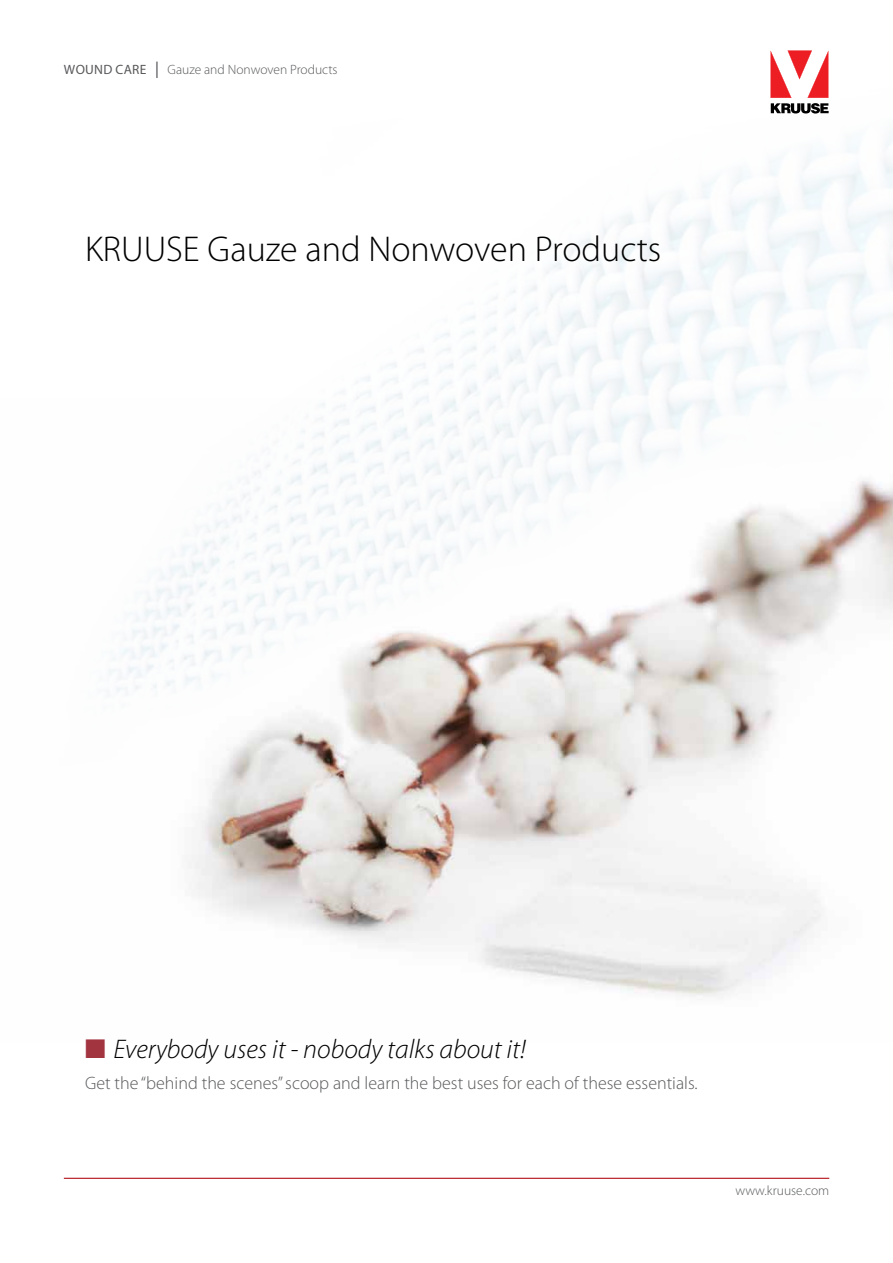
<style>
.page{position:relative;width:893px;height:1263px;background:#fff}
.page>*{position:absolute;margin:0;border:0;box-sizing:border-box;transform-origin:0 0}
.t1{font:300 36px "Myriad Pro";color:#000}
.t2{font:italic 300 27px "Myriad Pro";color:#000}
.t3{font:300 18px "Myriad Pro";color:#58595b}
.t4{font:300 13.5px "Myriad Pro";color:#58595b}
.s1{font-weight:400}
.s2{font-weight:400;font-size:24.3px}
.s3{color:#a1343f}
</style>
<div class="page">
<img style="left:188px;top:774px;width:633px;height:223px">
<hr style="left:64px;top:1178px;width:765px;height:1px;background:#b5121b">
<img style="left:108px;top:50px;width:785px;height:724px">
<p class="t4" style="left:64px;top:61px;width:275px"><span class="s1">WOUND CARE</span> <span class="s2">I</span> Gauze and Nonwoven Products</p>
<h1 class="t1" style="left:85px;top:227px;width:578px">KRUUSE Gauze and Nonwoven Products</h1>
<h2 class="t2" style="left:85px;top:1033px;width:442px"><span class="s3">■</span> Everybody uses it - nobody talks about it!</h2>
<p class="t3" style="left:85px;top:1072px;width:614px">Get the “behind the scenes” scoop and learn the best uses for each of these essentials.</p>
<p class="t4" style="left:735px;top:1182px;width:95px">www.kruuse.com</p>
</div>
